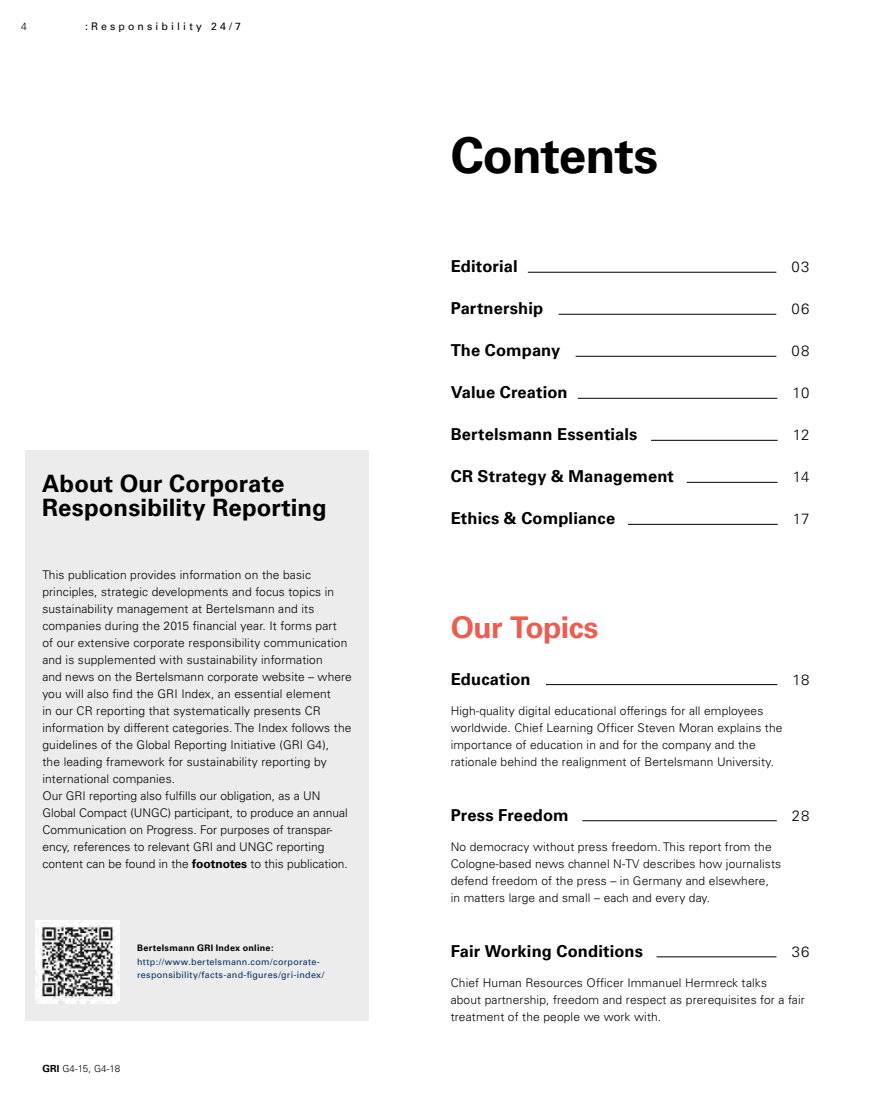
<style>
.page{position:relative;width:893px;height:1106px;background:#fff}
.page>*{position:absolute;margin:0;border:0;box-sizing:border-box;transform-origin:0 0}
.t1{font:700 49.5px "Univers";letter-spacing:-.02em;color:#000}
.t2{font:700 30px "Univers";letter-spacing:-.02em;color:#eb5d51}
.t3{font:700 24px/24px "Univers";letter-spacing:.005em;color:#000}
.t4{font:700 16.5px "Univers";letter-spacing:.005em;color:#000}
.t5{font:300 15px "Univers";letter-spacing:.045em;color:#000}
.t6{font:300 12px/17px "Univers";letter-spacing:.01em;color:#000}
.t7{font:10.5px "Univers";letter-spacing:.3em;color:#000}
.t8{font:300 10.5px "Univers";color:#000}
.t9{font:300 9.75px "Univers";letter-spacing:-.01em;color:#000}
.t10{font:9px/13.5px "Univers";letter-spacing:.03em;color:#002e63}
.t11{font:700 9px "Univers";letter-spacing:.03em;color:#000}
.s1{font-weight:700}
</style>
<div class="page">
<div style="left:26px;top:451px;width:343px;height:569px;background:#ececed"></div>
<img style="left:36px;top:920px;width:83px;height:83px">
<hr style="left:528px;top:272px;width:248px;height:1px;background:#000">
<hr style="left:558px;top:314px;width:218px;height:1px;background:#000">
<hr style="left:576px;top:356px;width:200px;height:1px;background:#000">
<hr style="left:578px;top:398px;width:199px;height:1px;background:#000">
<hr style="left:651px;top:440px;width:127px;height:1px;background:#000">
<hr style="left:687px;top:482px;width:90px;height:1px;background:#000">
<hr style="left:628px;top:524px;width:150px;height:1px;background:#000">
<hr style="left:546px;top:684px;width:231px;height:1px;background:#000">
<hr style="left:582px;top:820px;width:195px;height:1px;background:#000">
<hr style="left:657px;top:956px;width:119px;height:1px;background:#000">
<p class="t8" style="left:21px;top:20px;width:7px">4</p>
<p class="t7" style="left:85px;top:20px;width:157px">:Responsibility 24/7</p>
<h3 class="t3" style="left:42px;top:471px;width:286px">About Our Corporate<br>Responsibility Reporting</h3>
<p class="t6" style="left:42px;top:566px;width:311px">This publication provides information on the basic principles, strategic developments and focus topics in sustainability management at Bertelsmann and its companies during the 2015 financial year. It forms part<br>of our extensive corporate responsibility communication and is supplemented with sustainability information<br>and news on the Bertelsmann corporate website – where you will also find the GRI Index, an essential element<br>in our CR reporting that systematically presents CR information by different categories. The Index follows the guidelines of the Global Reporting Initiative (GRI G4),<br>the leading framework for sustainability reporting by international companies.<br>Our GRI reporting also fulfills our obligation, as a UN Global Compact (UNGC) participant, to produce an annual Communication on Progress. For purposes of transpar&shy;ency, references to relevant GRI and UNGC reporting content can be found in the <span class="s1">footnotes</span> to this publication.</p>
<p class="t11" style="left:137px;top:942px;width:138px">Bertelsmann GRI Index online:</p>
<p class="t10" style="left:137px;top:954px;width:189px">http://www.bertelsmann.com/corporate&shy;responsibility/facts-and-figures/gri-index/</p>
<p class="t9" style="left:43px;top:1062px;width:79px"><span class="s1">GRI</span> G4-15, G4-18</p>
<h1 class="t1" style="left:451px;top:127px;width:209px">Contents</h1>
<h3 class="t4" style="left:451px;top:257px;width:68px">Editorial</h3>
<p class="t5" style="left:792px;top:258px;width:20px">03</p>
<h3 class="t4" style="left:451px;top:299px;width:94px">Partnership</h3>
<p class="t5" style="left:791px;top:300px;width:20px">06</p>
<h3 class="t4" style="left:451px;top:341px;width:111px">The Company</h3>
<p class="t5" style="left:792px;top:342px;width:20px">08</p>
<h3 class="t4" style="left:451px;top:383px;width:118px">Value Creation</h3>
<p class="t5" style="left:793px;top:384px;width:19px">10</p>
<h3 class="t4" style="left:451px;top:425px;width:188px">Bertelsmann Essentials</h3>
<p class="t5" style="left:793px;top:426px;width:18px">12</p>
<h3 class="t4" style="left:451px;top:467px;width:225px">CR Strategy &amp; Management</h3>
<p class="t5" style="left:793px;top:468px;width:18px">14</p>
<h3 class="t4" style="left:451px;top:509px;width:166px">Ethics &amp; Compliance</h3>
<p class="t5" style="left:793px;top:510px;width:18px">17</p>
<h2 class="t2" style="left:451px;top:610px;width:149px">Our Topics</h2>
<h3 class="t4" style="left:451px;top:669px;width:81px">Education</h3>
<p class="t5" style="left:793px;top:670px;width:19px">18</p>
<p class="t6" style="left:451px;top:702px;width:333px">High-quality digital educational offerings for all employees worldwide. Chief Learning Officer Steven Moran explains the importance of education in and for the company and the rationale behind the realignment of Bertelsmann University.</p>
<h3 class="t4" style="left:451px;top:805px;width:120px">Press Freedom</h3>
<p class="t5" style="left:792px;top:806px;width:19px">28</p>
<p class="t6" style="left:451px;top:838px;width:332px">No democracy without press freedom. This report from the Cologne-based news channel N-TV describes how journalists defend freedom of the press – in Germany and elsewhere, in matters large and small – each and every day.</p>
<h3 class="t4" style="left:451px;top:941px;width:194px">Fair Working Conditions</h3>
<p class="t5" style="left:792px;top:942px;width:19px">36</p>
<p class="t6" style="left:451px;top:974px;width:356px">Chief Human Resources Officer Immanuel Hermreck talks<br>about partnership, freedom and respect as prerequisites for a fair treatment of the people we work with.</p>
</div>
